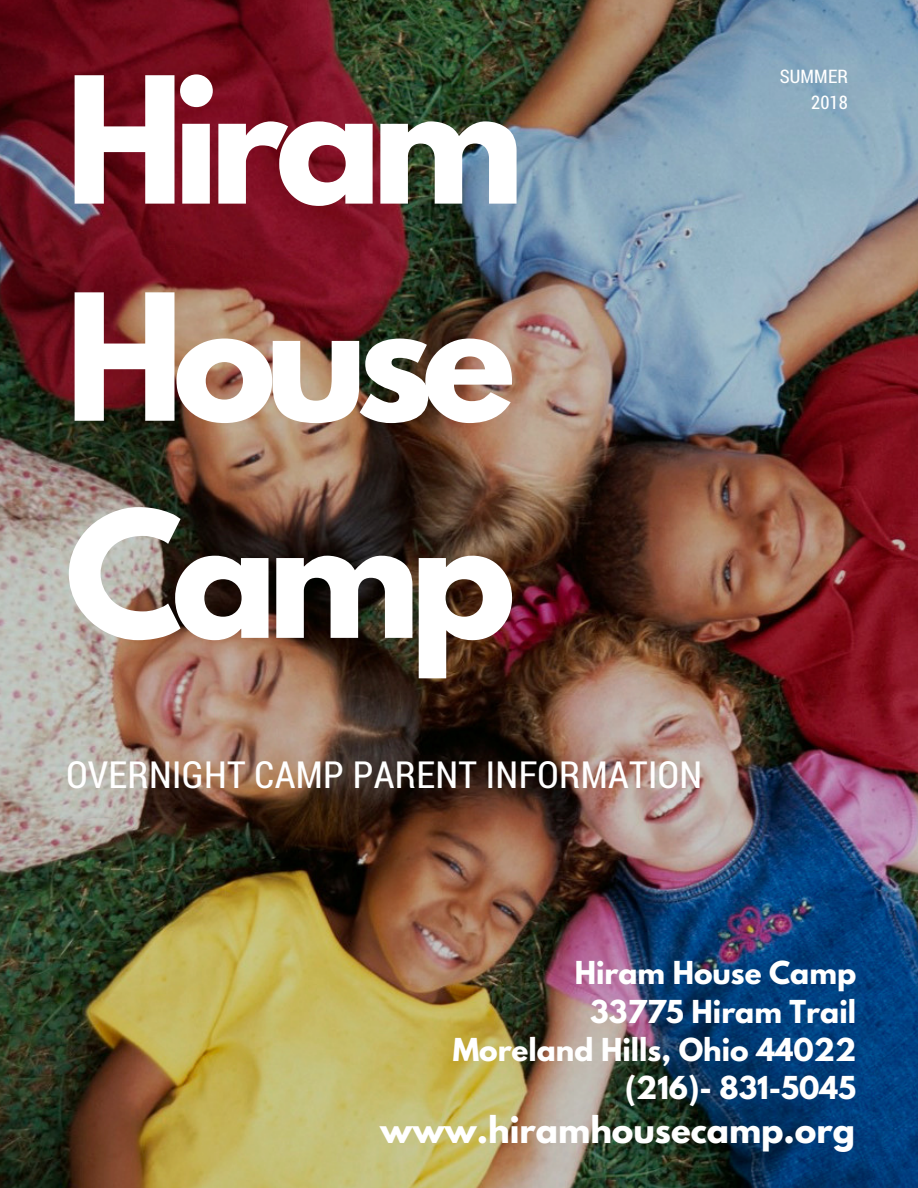
<style>
.page{position:relative;width:918px;height:1188px;background:#fff}
.page>*{position:absolute;margin:0;border:0;box-sizing:border-box;transform-origin:0 0}
.t1{font:700 155.7px/217.2px "League Spartan";letter-spacing:-.07em;color:#fff;text-align:justify}
.t2{font:37.35px "Roboto Condensed";letter-spacing:.01em;color:#fff}
.t3{font:700 32.7px "League Spartan";color:#fff}
.t4{font:700 28.05px/38.2px "League Spartan";color:#fff;text-align:right}
.t5{font:18.75px/25.8px "Roboto Condensed";letter-spacing:.01em;color:#fff;text-align:right}
</style>
<div class="page">
<img style="left:0;top:0;width:918px;height:1188px">
<h1 class="t1" style="left:65px;top:52px;width:461px">Hiram House Camp</h1>
<p class="t5" style="left:780px;top:63px;width:70px">SUMMER<br>2018</p>
<h2 class="t2" style="left:66px;top:749px;width:637px">OVERNIGHT CAMP PARENT INFORMATION</h2>
<p class="t4" style="left:453px;top:958px;width:405px">Hiram House Camp<br>33775 Hiram Trail<br>Moreland Hills, Ohio 44022 (216)- 831-5045</p>
<p class="t3" style="left:380px;top:1114px;width:476px">www.hiramhousecamp.org</p>
</div>
